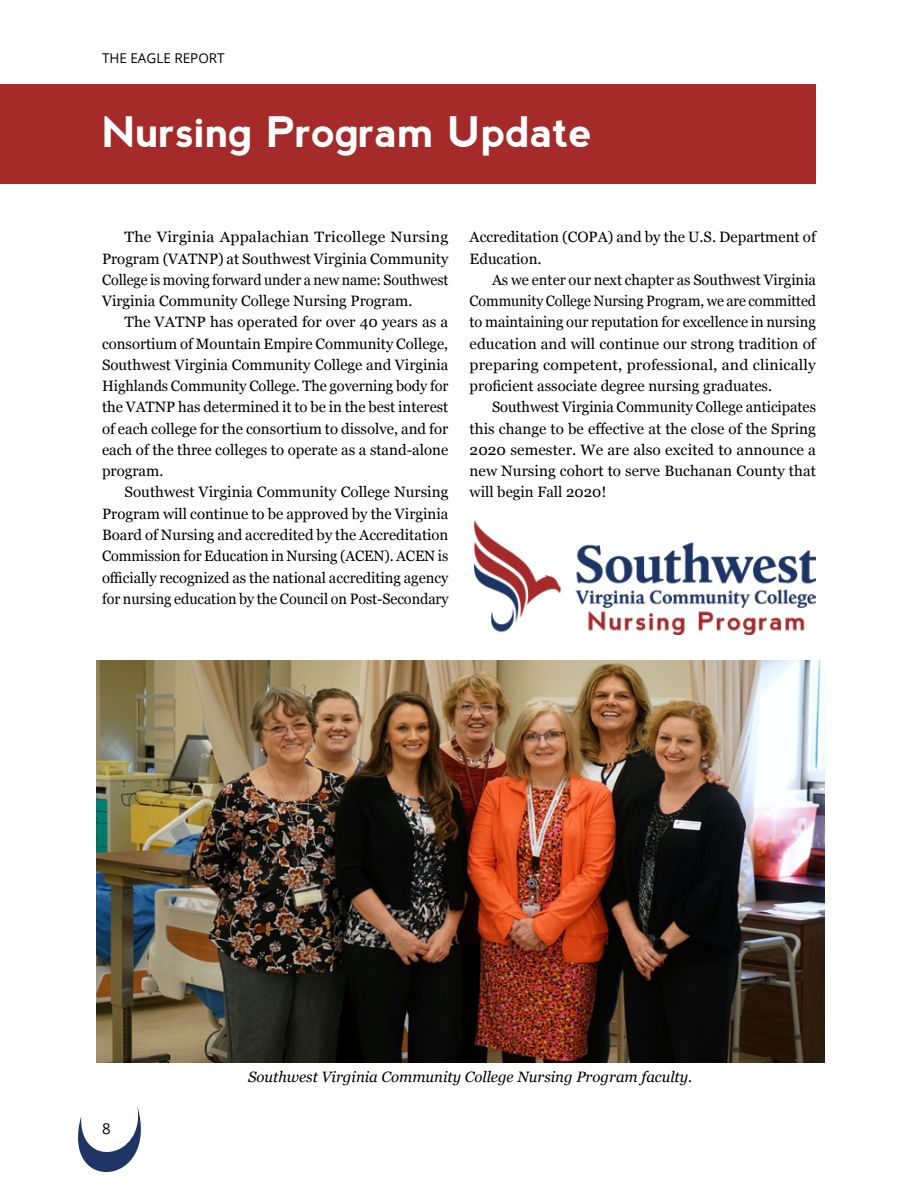
<style>
.page{position:relative;width:918px;height:1188px;background:#fff}
.page>*{position:absolute;margin:0;border:0;box-sizing:border-box;transform-origin:0 0}
.Section_Title_-_Left{font:700 42px "nevis";color:#fff}
.Body_Text_-_Justifie{font:15px/21.3px "Georgia";color:#000;text-align:justify}
.Body_Text_-_Justifie-2{font:15px/21.3px "Georgia";color:#000;text-align:justify;scale:1.05 1}
.Short_Blurb_Subhead{font:italic 15px "Georgia";color:#000}
.t1{font:15px "Open Sans";color:#000}
.t2{font:13.5px "Open Sans";color:#000}
</style>
<div class="page">
<img style="left:96px;top:661px;width:729px;height:402px">
<img style="left:474px;top:520px;width:342px;height:115px">
<svg style="left:78px;top:1107px;width:63px;height:65px"></svg>
<div style="left:0;top:84px;width:816px;height:100px;background:#a42b2a"></div>
<p class="t2" style="left:102px;top:49px;width:124px">THE EAGLE REPORT</p>
<p class="Section_Title_-_Left" style="left:102px;top:108px;width:492px">Nursing Program Update</p>
<p class="Body_Text_-_Justifie-2" style="left:102px;top:226px;width:331px;text-indent:22px">The Virginia Appalachian Tricollege Nursing Program (VATNP) at Southwest Virginia Community College is moving forward under a new name: Southwest Virginia Community College Nursing Program.</p>
<p class="Body_Text_-_Justifie" style="left:102px;top:311px;width:348px;text-indent:22px">The VATNP has operated for over 40 years as a consortium of Mountain Empire Community College, Southwest Virginia Community College and Virginia Highlands Community College. The governing body for the VATNP has determined it to be in the best interest of each college for the consortium to dissolve, and for each of the three colleges to operate as a stand-alone program.</p>
<p class="Body_Text_-_Justifie" style="left:102px;top:481px;width:348px;text-indent:22px">Southwest Virginia Community College Nursing Program will continue to be approved by the Virginia Board of Nursing and accredited by the Accreditation Commission for Education in Nursing (ACEN). ACEN is officially recognized as the national accrediting agency for nursing education by the Council on Post-Secondary</p>
<p class="Body_Text_-_Justifie" style="left:470px;top:226px;width:348px">Accreditation (COPA) and by the U.S. Department of<br>Education.</p>
<p class="Body_Text_-_Justifie" style="left:470px;top:268px;width:348px;text-indent:22px">As we enter our next chapter as Southwest Virginia Community College Nursing Program, we are committed to maintaining our reputation for excellence in nursing education and will continue our strong tradition of preparing competent, professional, and clinically proficient associate degree nursing graduates.</p>
<p class="Body_Text_-_Justifie" style="left:470px;top:396px;width:348px;text-indent:22px">Southwest Virginia Community College anticipates this change to be effective at the close of the Spring 2020 semester. We are also excited to announce a new Nursing cohort to serve Buchanan County that will begin Fall 2020!</p>
<p class="t1" style="left:102px;top:1118px;width:10px">8</p>
<p class="Short_Blurb_Subhead" style="left:248px;top:1066px;width:446px">Southwest Virginia Community College Nursing Program faculty.</p>
</div>
